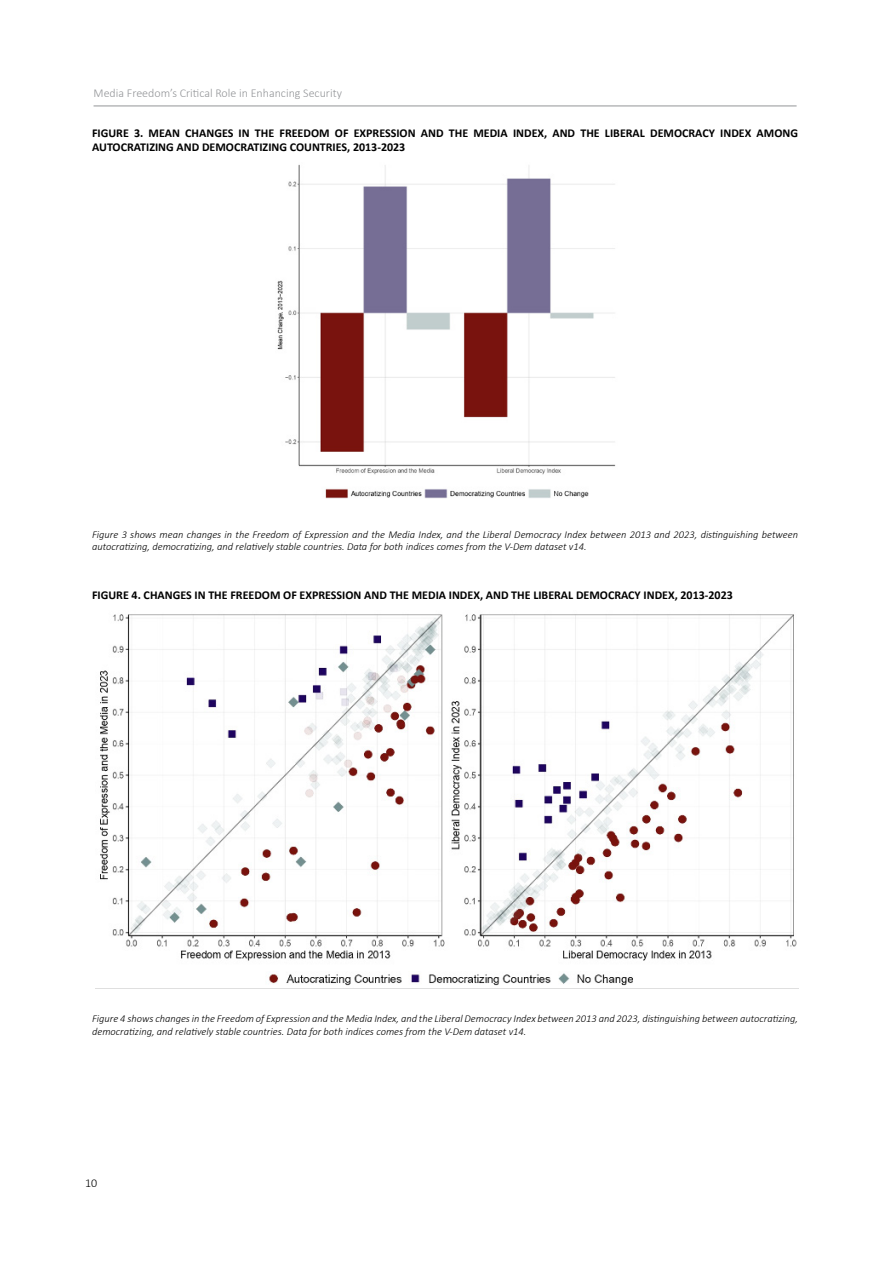
<style>
.page{position:relative;width:893px;height:1263px;background:#fff}
.page>*{position:absolute;margin:0;border:0;box-sizing:border-box;transform-origin:0 0}
.t1{font:700 12px/14.4px "Calibri";color:#000}
.t2{font:300 12px "Calibri";color:#939598}
.t3{font:300 12px "Calibri";color:#000}
.t4{font:italic 300 10.5px/12.6px "Calibri";color:#000}
</style>
<div class="page">
<hr style="left:94px;top:106px;width:703px;height:1px;background:#939598">
<img style="left:277px;top:164px;width:339px;height:335px">
<img style="left:100px;top:614px;width:697px;height:372px">
<p class="t2" style="left:94px;top:86px;width:250px">Media Freedom’s Critical Role in Enhancing Security</p>
<p class="t1" style="left:92px;top:125px;width:707px">FIGURE 3. MEAN CHANGES IN THE FREEDOM OF EXPRESSION AND THE MEDIA INDEX, AND THE LIBERAL DEMOCRACY INDEX AMONG<br>AUTOCRATIZING AND DEMOCRATIZING COUNTRIES, 2013-2023</p>
<p class="t4" style="left:92px;top:528px;width:707px">Figure 3 shows mean changes in the Freedom of Expression and the Media Index, and the Liberal Democracy Index between 2013 and 2023, distinguishing between autocratizing, democratizing, and relatively stable countries. Data for both indices comes from the V-Dem dataset v14.</p>
<p class="t1" style="left:92px;top:587px;width:642px">FIGURE 4. CHANGES IN THE FREEDOM OF EXPRESSION AND THE MEDIA INDEX, AND THE LIBERAL DEMOCRACY INDEX, 2013-2023</p>
<p class="t4" style="left:92px;top:1012px;width:707px">Figure 4 shows changes in the Freedom of Expression and the Media Index, and the Liberal Democracy Index between 2013 and 2023, distinguishing between autocratizing, democratizing, and relatively stable countries. Data for both indices comes from the V-Dem dataset v14.</p>
<p class="t3" style="left:85px;top:1175px;width:14px">10</p>
</div>
